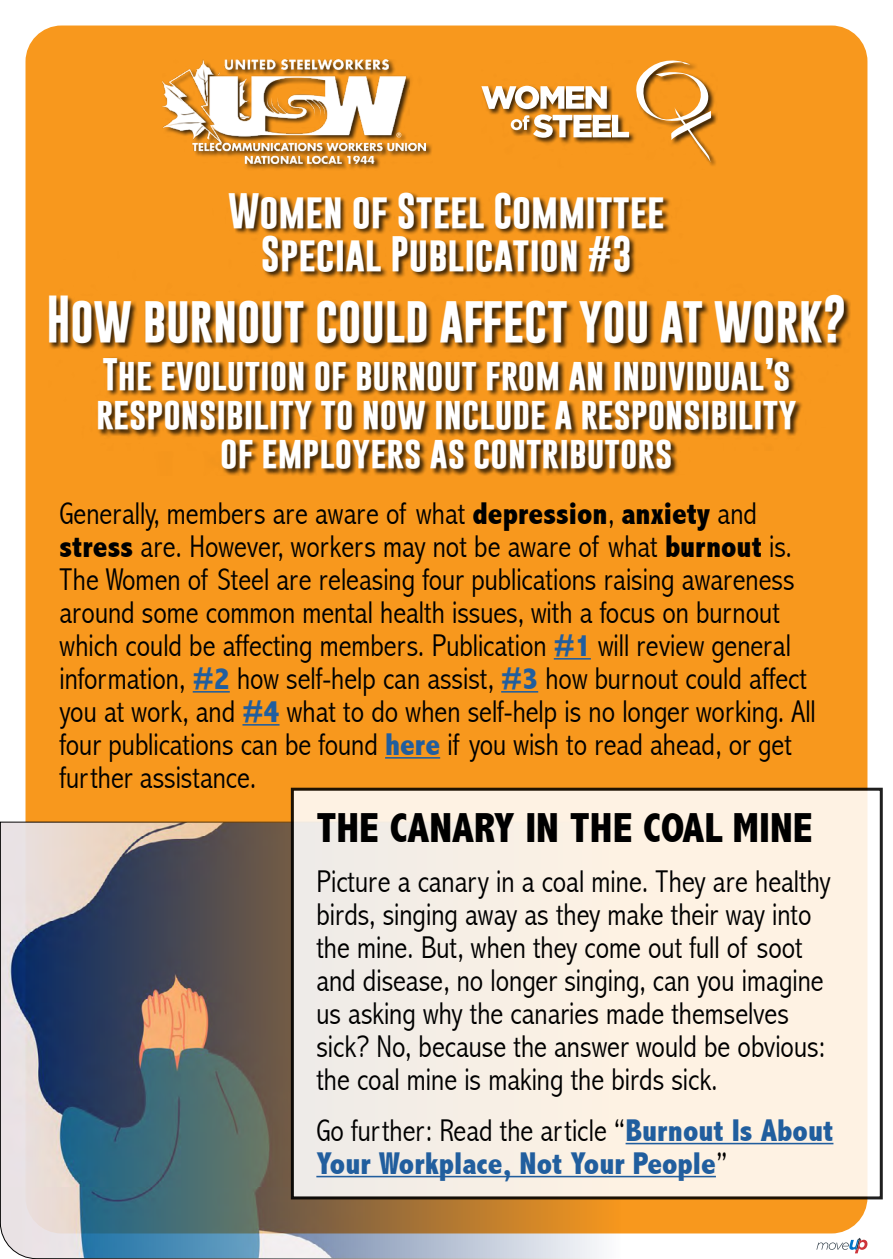
<style>
.page{position:relative;width:893px;height:1259px;background:#fff}
.page>*{position:absolute;margin:0;border:0;box-sizing:border-box;transform-origin:0 0}
.t1{font:700 48px "Gobold";letter-spacing:-.005em;color:#fff;scale:.92 1}
.t2{font:800 condensed 42px "Abadi";color:#000}
.t3{font:700 36px/43.2px "Gobold";color:#fff;text-align:center}
.t4{font:700 33px/39px "Gobold";color:#fff;text-align:center}
.t5{font:300 condensed 31.5px/33px "Abadi";color:#000}
.t6{font:800 condensed 31.5px/33px "Abadi";color:#215e9e}
.s1{font-weight:800}
.s2{font-weight:800;color:#215e9e}
.s3{font-weight:300;color:#000}
</style>
<div class="page">
<div style="left:26px;top:26px;width:841px;height:1207px;background:#f8981d;border-radius:36px"></div>
<div style="left:48px;top:192px;width:802px;height:283px;background:#000;opacity:.75"></div>
<hr style="left:554px;top:658px;width:37px;height:1px;background:#215e9e">
<hr style="left:193px;top:691px;width:37px;height:1px;background:#215e9e">
<hr style="left:501px;top:691px;width:37px;height:1px;background:#215e9e">
<hr style="left:242px;top:724px;width:38px;height:1px;background:#215e9e">
<hr style="left:385px;top:757px;width:55px;height:1px;background:#215e9e">
<div style="left:162px;top:59px;width:270px;height:111px;background:#000;opacity:.75"></div>
<img style="left:163px;top:60px;width:263px;height:103px">
<div style="left:481px;top:60px;width:237px;height:109px;background:#000;opacity:.75"></div>
<svg style="left:636px;top:61px;width:76px;height:101px"></svg>
<svg style="left:481px;top:86px;width:148px;height:52px"></svg>
<svg style="left:0;top:821px;width:621px;height:438px;background:#777a7b"></svg>
<div style="left:292px;top:789px;width:589px;height:409px;background:linear-gradient(to right,#f1ece5,#fff5e4)"></div>
<div style="left:291px;top:787px;width:592px;height:412px;border:3px solid #000"></div>
<hr style="left:626px;top:1142px;width:207px;height:2px;background:#215e9e">
<hr style="left:316px;top:1175px;width:400px;height:2px;background:#215e9e">
<svg style="left:816px;top:1237px;width:51px;height:16px"></svg>
<p class="t3" style="left:228px;top:189px;width:438px">Women of Steel Committee<br>Special Publication #3</p>
<h1 class="t1" style="left:47px;top:288px;width:871px">How burnout could affect you at work?</h1>
<p class="t4" style="left:96px;top:354px;width:702px">The evolution of burnout from an individual’s responsibility to now include a responsibility of employers as contributors</p>
<p class="t5" style="left:60px;top:496px;width:758px">Generally, members are aware of what <span class="s1">depression</span>, <span class="s1">anxiety</span> and <span class="s1">stress</span> are. However, workers may not be aware of what <span class="s1">burnout</span> is.<br>The Women of Steel are releasing four publications raising awareness around some common mental health issues, with a focus on burnout which could be affecting members. Publication <span class="s2">#1</span> will review general information, <span class="s2">#2</span> how self-help can assist, <span class="s2">#3</span> how burnout could affect you at work, and <span class="s2">#4</span> what to do when self-help is no longer working. All four publications can be found <span class="s2">here</span> if you wish to read ahead, or get further assistance.</p>
<h2 class="t2" style="left:316px;top:804px;width:498px">THE CANARY IN THE COAL MINE</h2>
<p class="t5" style="left:316px;top:865px;width:516px">Picture a canary in a coal mine. They are healthy birds, singing away as they make their way into the mine. But, when they come out full of soot and disease, no longer singing, can you imagine us asking why the canaries made themselves sick? No, because the answer would be obvious: the coal mine is making the birds sick.</p>
<p class="t6" style="left:316px;top:1113px;width:518px"><span class="s3">Go further: Read the article “</span>Burnout Is About<br>Your Workplace, Not Your People<span class="s3">”</span></p>
</div>
